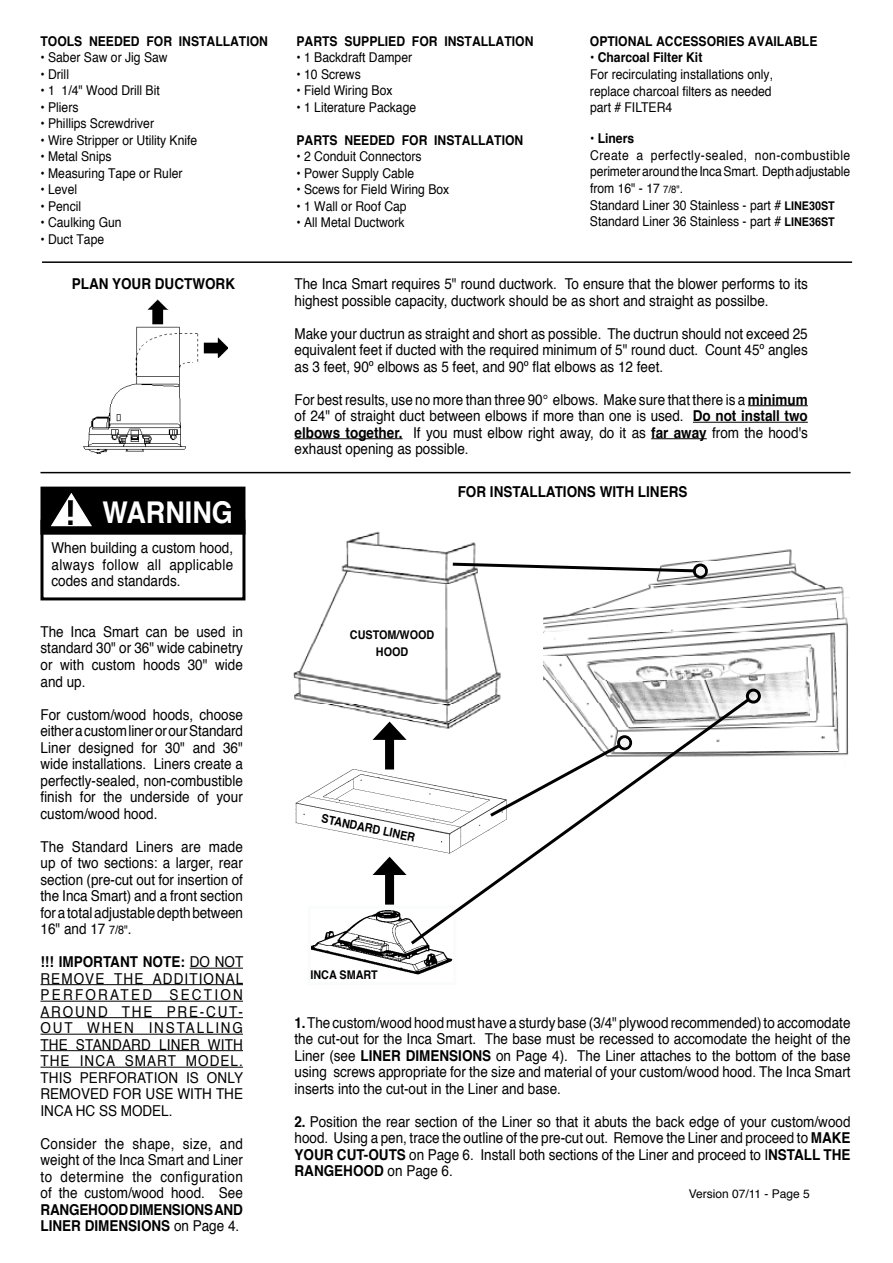
<style>
.page{position:relative;width:893px;height:1263px;background:#fff}
.page>*{position:absolute;margin:0;border:0;box-sizing:border-box;transform-origin:0 0}
.t1{font:700 30px "Helvetica";color:#fff;scale:.9 1}
.t2{font:15px/16.5px "Helvetica";color:#000;text-align:justify;scale:.9 1}
.t3{font:700 15px/16.5px "Helvetica";color:#000;scale:.9 1}
.t4{font:13.5px/16.5px "Helvetica";color:#000;scale:.9 1}
.t5{font:700 13.5px "Helvetica";color:#000;scale:.9 1}
.t6{font:700 12px/16.5px "Helvetica";color:#000;text-align:center;scale:.9 1}
.t7{font:12px "Helvetica";color:#000}
.s1{font-family:"Eurostile";font-weight:600;font-size:33px;color:#000}
.s2{font-size:12px}
.s3{font-weight:700}
.s4{font-weight:400}
.s5{font-size:10.5px}
.s6{font-weight:700;font-size:12px}
</style>
<div class="page">
<hr style="left:748px;top:405px;width:60px;height:1px;background:#000">
<hr style="left:693px;top:422px;width:115px;height:1px;background:#000">
<hr style="left:295px;top:438px;width:108px;height:1px;background:#000">
<hr style="left:651px;top:438px;width:56px;height:1px;background:#000">
<img style="left:84px;top:300px;width:143px;height:154px">
<hr style="left:190px;top:968px;width:53px;height:1px;background:#000">
<hr style="left:40px;top:984px;width:203px;height:1px;background:#000">
<hr style="left:40px;top:1001px;width:203px;height:1px;background:#000">
<hr style="left:40px;top:1017px;width:203px;height:1px;background:#000">
<hr style="left:40px;top:1034px;width:203px;height:1px;background:#000">
<hr style="left:40px;top:1050px;width:203px;height:1px;background:#000">
<hr style="left:40px;top:1067px;width:203px;height:1px;background:#000">
<img style="left:293px;top:531px;width:208px;height:191px">
<img style="left:544px;top:549px;width:305px;height:208px">
<img style="left:295px;top:761px;width:113px;height:85px">
<hr style="left:40px;top:472px;width:810px;height:1px;background:#000">
<img style="left:312px;top:910px;width:140px;height:65px">
<div style="left:385px;top:733px;width:9px;height:36px;background:#000"></div>
<svg style="left:373px;top:722px;width:34px;height:18px"></svg>
<svg style="left:450px;top:561px;width:247px;height:13px"></svg>
<div style="left:693px;top:563px;width:15px;height:15px;border:3px solid #000;border-radius:50%"></div>
<div style="left:385px;top:868px;width:9px;height:37px;background:#000"></div>
<svg style="left:373px;top:857px;width:34px;height:18px"></svg>
<svg style="left:408px;top:695px;width:345px;height:252px"></svg>
<div style="left:746px;top:689px;width:15px;height:15px;border:3px solid #000;border-radius:50%"></div>
<div style="left:40px;top:520px;width:205px;height:80px;border:3px solid #000"></div>
<div style="left:41px;top:487px;width:204px;height:47px;background:#000"></div>
<div style="left:40px;top:487px;width:205px;height:48px;border:2px solid #000"></div>
<svg style="left:47px;top:489px;width:49px;height:38px"></svg>
<hr style="left:42px;top:261px;width:810px;height:2px;background:#000">
<div style="left:697px;top:567px;width:7px;height:8px;background:#f3f3f3;border-radius:50%"></div>
<div style="left:696px;top:567px;width:9px;height:9px;border:2px solid #f3f3f3;border-radius:50%"></div>
<div style="left:750px;top:707px;width:8px;height:8px;background:#f3f3f3;border-radius:50%"></div>
<div style="left:749px;top:707px;width:9px;height:9px;border:2px solid #f3f3f3;border-radius:50%"></div>
<div style="left:621px;top:739px;width:7px;height:8px;background:#f3f3f3;border-radius:50%"></div>
<div style="left:620px;top:738px;width:9px;height:9px;border:2px solid #f3f3f3;border-radius:50%"></div>
<p class="t5" style="left:40px;top:30px;width:254px">TOOLS NEEDED FOR INSTALLATION</p>
<p class="t4" style="left:40px;top:50px;width:143px">• Saber Saw or Jig Saw</p>
<p class="t4" style="left:40px;top:66px;width:33px">• Drill</p>
<p class="t4" style="left:40px;top:83px;width:134px">• 1 1/4" Wood Drill Bit</p>
<p class="t4" style="left:40px;top:99px;width:44px">• Pliers</p>
<p class="t4" style="left:40px;top:116px;width:128px">• Phillips Screwdriver</p>
<p class="t4" style="left:40px;top:132px;width:176px">• Wire Stripper or Utility Knife</p>
<p class="t4" style="left:40px;top:149px;width:81px">• Metal Snips</p>
<p class="t4" style="left:40px;top:165px;width:159px">• Measuring Tape or Ruler</p>
<p class="t4" style="left:40px;top:182px;width:42px">• Level</p>
<p class="t4" style="left:40px;top:198px;width:47px">• Pencil</p>
<p class="t4" style="left:40px;top:215px;width:92px">• Caulking Gun</p>
<p class="t4" style="left:40px;top:231px;width:72px">• Duct Tape</p>
<p class="t3" style="left:72px;top:276px;width:183px">PLAN YOUR DUCTWORK</p>
<h1 class="t1" style="left:66px;top:488px;width:187px"><span class="s1">!</span> WARNING</h1>
<p class="t2" style="left:52px;top:540px;width:203px">When building a custom hood, always follow all applicable codes and standards.</p>
<p class="t2" style="left:40px;top:624px;width:227px">The Inca Smart can be used in standard 30" or 36" wide cabinetry or with custom hoods 30" wide and up.</p>
<p class="t2" style="left:40px;top:706px;width:226px">For custom/wood hoods, choose either a custom liner or our Standard Liner designed for 30" and 36" wide installations. Liners create a perfectly-sealed, non-combustible finish for the underside of your custom/wood hood.</p>
<p class="t2" style="left:40px;top:838px;width:227px">The Standard Liners are made up of two sections: a larger, rear section (pre-cut out for insertion of the Inca Smart) and a front section for a total adjustable depth between 16" and 17 <span class="s2">7/8"</span>.</p>
<p class="t2" style="left:40px;top:954px;width:227px"><span class="s3">!!! IMPORTANT NOTE:</span> DO NOT REMOVE THE ADDITIONAL PERFORATED SECTION AROUND THE PRE-CUT-OUT WHEN INSTALLING THE STANDARD LINER WITH THE INCA SMART MODEL.<br>THIS PERFORATION IS ONLY REMOVED FOR USE WITH THE INCA HC SS MODEL.</p>
<p class="t2" style="left:40px;top:1135px;width:227px">Consider the shape, size, and weight of the Inca Smart and Liner to determine the configuration of the custom/wood hood. See</p>
<p class="t3" style="left:40px;top:1201px;width:226px">RANGEHOOD DIMENSIONS AND<br>LINER DIMENSIONS <span class="s4">on Page 4.</span></p>
<p class="t5" style="left:296px;top:30px;width:265px">PARTS SUPPLIED FOR INSTALLATION</p>
<p class="t4" style="left:296px;top:50px;width:130px">• 1 Backdraft Damper</p>
<p class="t4" style="left:296px;top:66px;width:73px">• 10 Screws</p>
<p class="t4" style="left:296px;top:83px;width:108px">• Field Wiring Box</p>
<p class="t4" style="left:296px;top:99px;width:135px">• 1 Literature Package</p>
<p class="t5" style="left:296px;top:129px;width:254px">PARTS NEEDED FOR INSTALLATION</p>
<p class="t4" style="left:296px;top:149px;width:141px">• 2 Conduit Connectors</p>
<p class="t4" style="left:296px;top:165px;width:132px">• Power Supply Cable</p>
<p class="t4" style="left:296px;top:182px;width:171px">• Scews for Field Wiring Box</p>
<p class="t4" style="left:296px;top:198px;width:124px">• 1 Wall or Roof Cap</p>
<p class="t4" style="left:296px;top:215px;width:122px">• All Metal Ductwork</p>
<p class="t5" style="left:590px;top:30px;width:254px">OPTIONAL ACCESSORIES AVAILABLE</p>
<p class="t4" style="left:590px;top:50px;width:205px">• <span class="s3">Charcoal Filter Kit<br></span>For recirculating installations only, replace charcoal filters as needed part # FILTER4</p>
<p class="t4" style="left:590px;top:131px;width:291px">• <span class="s3">Liners<br></span>Create a perfectly-sealed, non-combustible perimeter around the Inca Smart. Depth adjustable from 16" - 17 <span class="s5">7/8"</span>.<br>Standard Liner 30 Stainless - part # <span class="s6">LINE30ST </span>Standard Liner 36 Stainless - part # <span class="s6">LINE36ST</span></p>
<p class="t2" style="left:295px;top:276px;width:572px">The Inca Smart requires 5" round ductwork. To ensure that the blower performs to its highest possible capacity, ductwork should be as short and straight as possilbe.</p>
<p class="t2" style="left:295px;top:325px;width:572px">Make your ductrun as straight and short as possible. The ductrun should not exceed 25 equivalent feet if ducted with the required minimum of 5" round duct. Count 45º angles as 3 feet, 90º elbows as 5 feet, and 90º flat elbows as 12 feet.</p>
<p class="t2" style="left:295px;top:391px;width:572px">For best results, use no more than three 90° elbows. Make sure that there is a <span class="s3">minimum </span>of 24" of straight duct between elbows if more than one is used. <span class="s3">Do not install two elbows together.</span> If you must elbow right away, do it as <span class="s3">far away</span> from the hood's exhaust opening as possible.</p>
<p class="t3" style="left:458px;top:484px;width:257px">FOR INSTALLATIONS WITH LINERS</p>
<p class="t6" style="left:350px;top:627px;width:95px">CUSTOM/WOOD<br>HOOD</p>
<p class="t6" style="left:324px;top:810px;width:107px;rotate:12deg">STANDARD LINER</p>
<p class="t6" style="left:310px;top:967px;width:76px">INCA SMART</p>
<p class="t2" style="left:295px;top:1015px;width:619px"><span class="s3">1.</span> The custom/wood hood must have a sturdy base (3/4" plywood recommended) to accomodate the cut-out for the Inca Smart. The base must be recessed to accomodate the height of the Liner (see <span class="s3">LINER DIMENSIONS</span> on Page 4). The Liner attaches to the bottom of the base using screws appropriate for the size and material of your custom/wood hood. The Inca Smart inserts into the cut-out in the Liner and base.</p>
<p class="t2" style="left:295px;top:1114px;width:619px"><span class="s3">2.</span> Position the rear section of the Liner so that it abuts the back edge of your custom/wood hood. Using a pen, trace the outline of the pre-cut out. Remove the Liner and proceed to <span class="s3">MAKE YOUR CUT-OUTS</span> on Page 6. Install both sections of the Liner and proceed to I<span class="s3">NSTALL THE RANGEHOOD</span> on Page 6.</p>
<p class="t7" style="left:689px;top:1185px;width:123px">Version 07/11 - Page 5</p>
</div>
